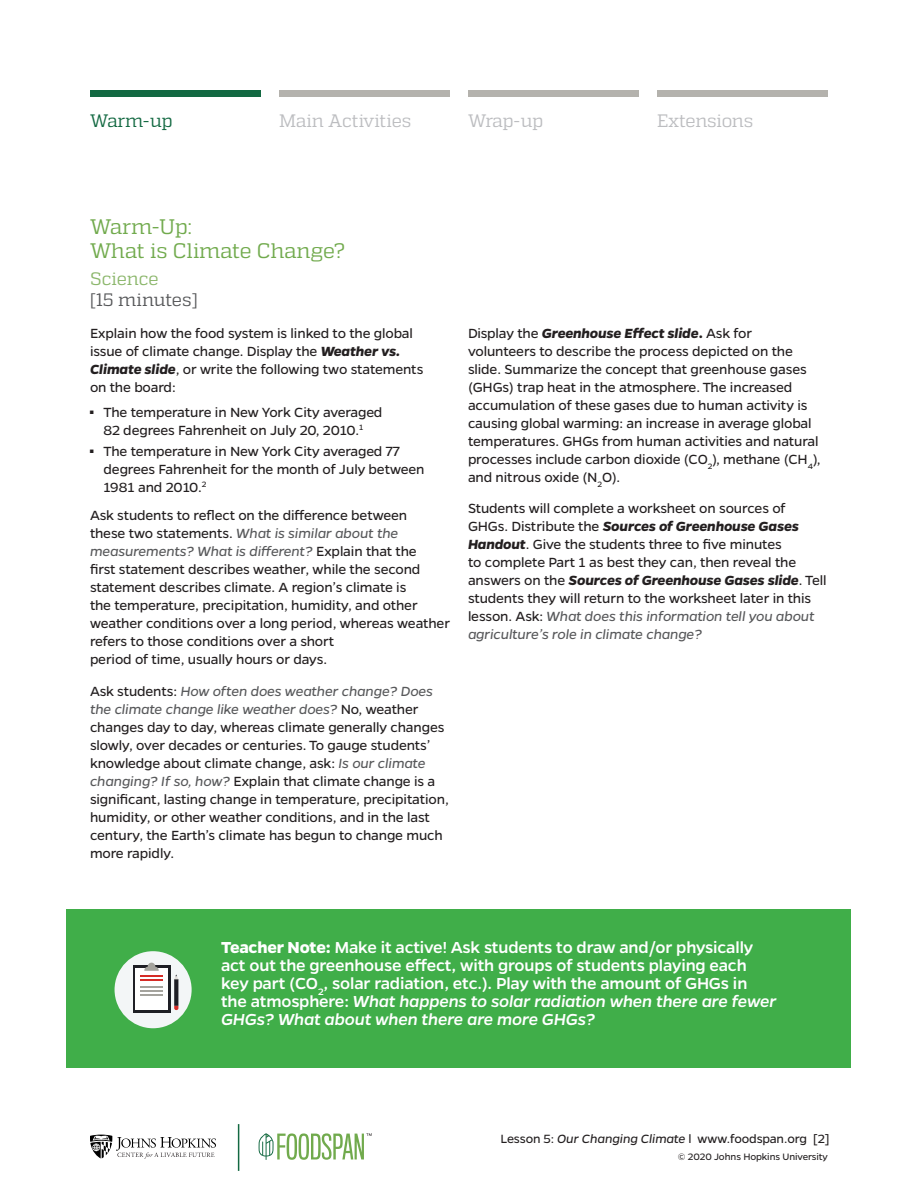
<style>
.page{position:relative;width:918px;height:1188px;background:#fff}
.page>*{position:absolute;margin:0;border:0;box-sizing:border-box;transform-origin:0 0}
.lessons_subhead-gree{font:21px/24px "Quadon";letter-spacing:-.015em;color:#71aa4d}
.teachers_note-share{font:500 18px/18px "Gentona";letter-spacing:-.01em;color:#fff}
.Nav_Gray{font:18px "Quadon";letter-spacing:-.01em;color:#bcbdc0}
.subtitle_-_duration{font:18px/21px "Quadon";color:#57585a}
.Nav_Green{font:18px "Quadon";letter-spacing:-.015em;color:#136942}
.Paragraph{font:15px/18px "Gentona";letter-spacing:-.01em;color:#231f20}
.t1{font:13.5px "Gentona";letter-spacing:-.01em;color:#231f20}
.t2{font:10.5px "Gentona";letter-spacing:-.005em;color:#231f20}
.s1{color:#8cb76c}
.s2{font-weight:700;font-style:italic}
.s3{font-style:italic;color:#57585a}
.s4{font-weight:700}
.s5{font-style:italic}
</style>
<div class="page">
<svg style="left:90px;top:1135px;width:126px;height:24px"></svg>
<hr style="left:238px;top:1124px;width:1px;height:47px;background:#136942">
<svg style="left:259px;top:1133px;width:113px;height:27px"></svg>
<div style="left:90px;top:90px;width:170px;height:6px;background:#136942"></div>
<div style="left:468px;top:90px;width:171px;height:6px;background:#b4b2ad"></div>
<div style="left:279px;top:90px;width:170px;height:6px;background:#b4b2ad"></div>
<div style="left:658px;top:90px;width:170px;height:6px;background:#b4b2ad"></div>
<div style="left:67px;top:910px;width:784px;height:158px;background:#40ae49"></div>
<div style="left:115px;top:951px;width:77px;height:77px;background:#f3f6f7;border-radius:50%"></div>
<svg style="left:133px;top:966px;width:37px;height:47px"></svg>
<div style="left:136px;top:968px;width:32px;height:42px;background:#fff"></div>
<svg style="left:144px;top:963px;width:15px;height:8px"></svg>
<hr style="left:140px;top:975px;width:23px;height:2px;background:#d52c27">
<svg style="left:140px;top:980px;width:23px;height:1px"></svg>
<hr style="left:140px;top:986px;width:23px;height:2px;background:#a4a39d">
<svg style="left:140px;top:991px;width:23px;height:5px"></svg>
<svg style="left:174px;top:974px;width:4px;height:36px"></svg>
<p class="Nav_Green" style="left:90px;top:111px;width:84px">Warm-up</p>
<p class="Nav_Gray" style="left:279px;top:111px;width:134px">Main Activities</p>
<p class="Nav_Gray" style="left:468px;top:111px;width:77px">Wrap-up</p>
<p class="Nav_Gray" style="left:657px;top:111px;width:98px">Extensions</p>
<p class="lessons_subhead-gree" style="left:90px;top:214px;width:256px">Warm-Up:<br>What is Climate Change?</p>
<p class="subtitle_-_duration" style="left:90px;top:268px;width:109px"><span class="s1">Science<br></span>[15 minutes]</p>
<p class="Paragraph" style="left:90px;top:324px;width:335px">Explain how the food system is linked to the global issue of climate change. Display the <span class="s2">Weather vs.<br>Climate slide</span>, or write the following two statements on the board:</p>
<p class="Paragraph" style="left:90px;top:403px;width:294px;text-align:center"><sup>◼</sup> The temperature in New York City averaged<br>82 degrees Fahrenheit on July 20, 2010.<sup>1</sup></p>
<p class="Paragraph" style="left:104px;top:442px;width:323px;text-indent:-14px"><sup>◼</sup> The temperature in New York City averaged 77 degrees Fahrenheit for the month of July between<br>1981 and 2010.<sup>2</sup></p>
<p class="Paragraph" style="left:90px;top:506px;width:362px">Ask students to reflect on the difference between<br>these two statements. <span class="s3">What is similar about the measurements? What is different?</span> Explain that the<br>first statement describes weather, while the second statement describes climate. A region’s climate is<br>the temperature, precipitation, humidity, and other weather conditions over a long period, whereas weather refers to those conditions over a short<br>period of time, usually hours or days.</p>
<p class="Paragraph" style="left:90px;top:682px;width:360px">Ask students: <span class="s3">How often does weather change? Does the climate change like weather does?</span> No, weather changes day to day, whereas climate generally changes slowly, over decades or centuries. To gauge students’ knowledge about climate change, ask: <span class="s3">Is our climate changing? If so, how?</span> Explain that climate change is a significant, lasting change in temperature, precipitation, humidity, or other weather conditions, and in the last century, the Earth’s climate has begun to change much more rapidly.</p>
<p class="Paragraph" style="left:468px;top:324px;width:354px">Display the <span class="s2">Greenhouse Effect slide</span><span class="s4">.</span> Ask for volunteers to describe the process depicted on the slide. Summarize the concept that greenhouse gases (GHGs) trap heat in the atmosphere. The increased accumulation of these gases due to human activity is causing global warming: an increase in average global temperatures. GHGs from human activities and natural processes include carbon dioxide (CO<sub>2</sub>), methane (CH<sub>4</sub>), and nitrous oxide (N<sub>2</sub>O).</p>
<p class="Paragraph" style="left:468px;top:500px;width:360px">Students will complete a worksheet on sources of GHGs. Distribute the <span class="s2">Sources of Greenhouse Gases Handout</span>. Give the students three to five minutes<br>to complete Part 1 as best they can, then reveal the answers on the <span class="s2">Sources of Greenhouse Gases slide</span>. Tell students they will return to the worksheet later in this lesson. Ask: <span class="s3">What does this information tell you about agriculture’s role in climate change?</span></p>
<p class="teachers_note-share" style="left:221px;top:938px;width:557px"><span class="s4">Teacher Note:</span> Make it active! Ask students to draw and/or physically act out the greenhouse effect, with groups of students playing each key part (CO<sub>2</sub>, solar radiation, etc.). Play with the amount of GHGs in the atmosphere: <span class="s5">What happens to solar radiation when there are fewer GHGs? What about when there are more GHGs?</span></p>
<p class="t1" style="left:500px;top:1132px;width:331px">Lesson 5: <span class="s5">Our Changing Climate</span> l www.foodspan.org [2]</p>
<p class="t2" style="left:678px;top:1151px;width:152px">© 2020 Johns Hopkins University</p>
</div>
